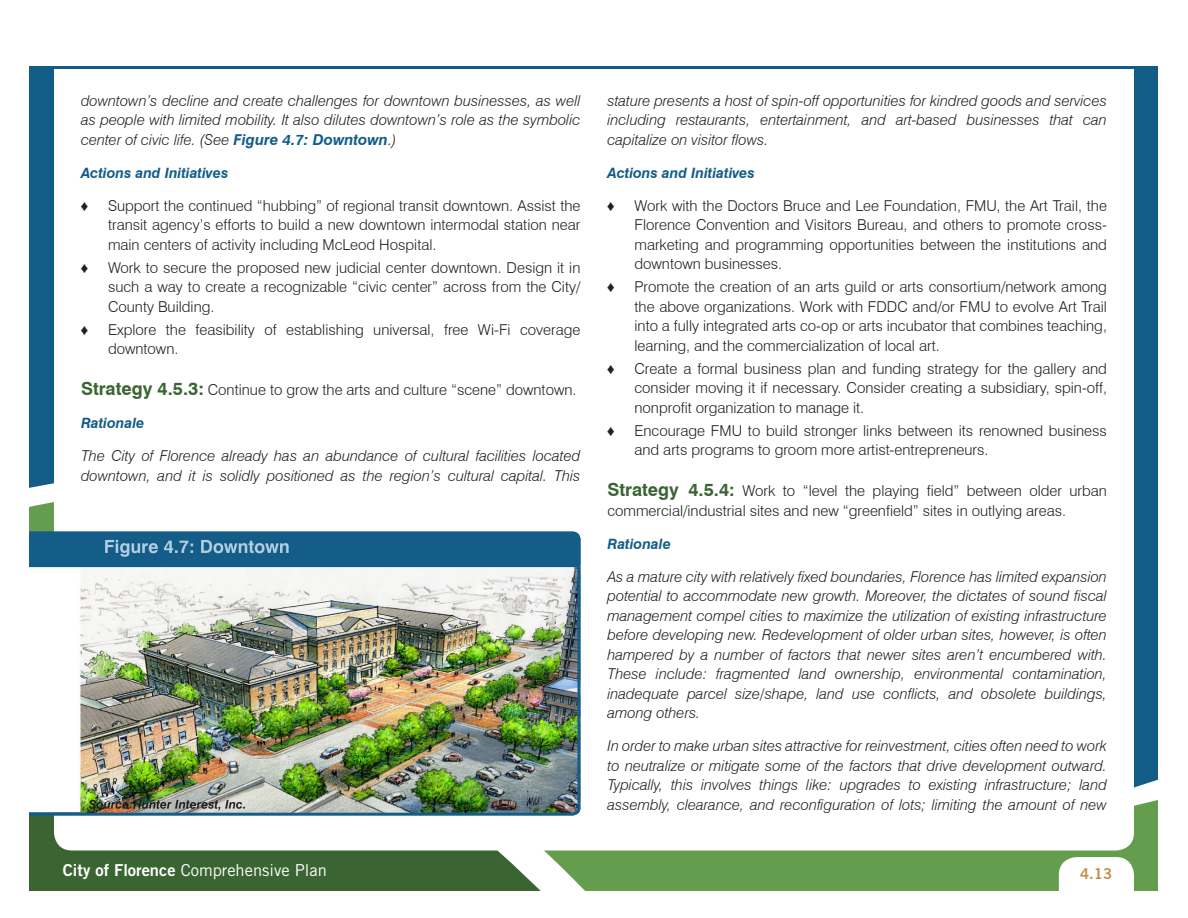
<style>
.page{position:relative;width:1188px;height:918px;background:#fff}
.page>*{position:absolute;margin:0;border:0;box-sizing:border-box;transform-origin:0 0}
.t1{font:16.5px "Trade Gothic LT Std";color:#fff}
.Rationale_Italic{font:italic 300 15px/19.5px "Swiss 721 BT";color:#231f20;text-align:justify}
._1_Bullets{font:300 15px/19.5px "Swiss 721 BT";color:#231f20;text-align:justify}
.Main_Body_Text{font:300 15px/19.5px "Swiss 721 BT";color:#231f20}
.t2{font:15px "Swiss 721 BT";color:#fff}
._1_Bullets-2{font:15px "Arial Narrow";color:#231f20}
.t3{font:15px "Trade Gothic LT Std Bd 2";color:#c09043}
._4_Blue_Italic_Heade{font:italic 700 14.25px "Swiss 721 BT";color:#145d88}
.s1{font-weight:700;color:#135c88}
.s2{font-weight:700;font-size:18px;color:#3a6533}
.s3{font-weight:700}
.s4{font-family:"Trade Gothic LT Std Bd 2"}
</style>
<div class="page">
<svg style="left:29px;top:816px;width:888px;height:75px;background:#659456"></svg>
<div style="left:1134px;top:69px;width:24px;height:719px;background:#135c88"></div>
<div style="left:29px;top:69px;width:25px;height:419px;background:#135c88"></div>
<hr style="left:27px;top:66px;width:1134px;height:3px;background:#135c88">
<div style="left:54px;top:74px;width:1080px;height:776px;background:#fff;border-radius:18px"></div>
<div style="left:45px;top:855px;width:392px;height:33px;background:#3a6533"></div>
<img style="left:29px;top:531px;width:552px;height:285px">
<p class="Rationale_Italic" style="left:81px;top:91px;width:501px">downtown’s decline and create challenges for downtown businesses, as well as people with limited mobility. It also dilutes downtown’s role as the symbolic center of civic life. (See <span class="s1">Figure 4.7: Downtown</span>.)</p>
<p class="_4_Blue_Italic_Heade" style="left:81px;top:164px;width:149px">Actions and Initiatives</p>
<p class="_1_Bullets-2" style="left:81px;top:195px;width:9px">♦</p>
<p class="_1_Bullets" style="left:108px;top:196px;width:474px">Support the continued “hubbing” of regional transit downtown. Assist the transit agency’s efforts to build a new downtown intermodal station near main centers of activity including McLeod Hospital.</p>
<p class="_1_Bullets-2" style="left:81px;top:257px;width:9px">♦</p>
<p class="_1_Bullets" style="left:108px;top:258px;width:474px">Work to secure the proposed new judicial center downtown. Design it in such a way to create a recognizable “civic center” across from the City/ County Building.</p>
<p class="_1_Bullets-2" style="left:81px;top:319px;width:9px">♦</p>
<p class="_1_Bullets" style="left:108px;top:320px;width:474px">Explore the feasibility of establishing universal, free Wi-Fi coverage downtown.</p>
<p class="Main_Body_Text" style="left:81px;top:380px;width:497px"><span class="s2">Strategy 4.5.3:</span> Continue to grow the arts and culture “scene” downtown.</p>
<p class="_4_Blue_Italic_Heade" style="left:81px;top:415px;width:65px">Rationale</p>
<p class="Rationale_Italic" style="left:81px;top:446px;width:501px">The City of Florence already has an abundance of cultural facilities located downtown, and it is solidly positioned as the region’s cultural capital. This</p>
<p class="Rationale_Italic" style="left:608px;top:91px;width:501px">stature presents a host of spin-off opportunities for kindred goods and services including restaurants, entertainment, and art-based businesses that can capitalize on visitor flows.</p>
<p class="_4_Blue_Italic_Heade" style="left:608px;top:164px;width:149px">Actions and Initiatives</p>
<p class="_1_Bullets-2" style="left:608px;top:195px;width:9px">♦</p>
<p class="_1_Bullets" style="left:634px;top:196px;width:474px">Work with the Doctors Bruce and Lee Foundation, FMU, the Art Trail, the Florence Convention and Visitors Bureau, and others to promote cross&shy;marketing and programming opportunities between the institutions and downtown businesses.</p>
<p class="_1_Bullets-2" style="left:608px;top:276px;width:9px">♦</p>
<p class="_1_Bullets" style="left:634px;top:277px;width:474px">Promote the creation of an arts guild or arts consortium/network among the above organizations. Work with FDDC and/or FMU to evolve Art Trail into a fully integrated arts co-op or arts incubator that combines teaching, learning, and the commercialization of local art.</p>
<p class="_1_Bullets-2" style="left:608px;top:358px;width:9px">♦</p>
<p class="_1_Bullets" style="left:634px;top:359px;width:474px">Create a formal business plan and funding strategy for the gallery and consider moving it if necessary. Consider creating a subsidiary, spin-off, nonprofit organization to manage it.</p>
<p class="_1_Bullets-2" style="left:608px;top:420px;width:9px">♦</p>
<p class="_1_Bullets" style="left:634px;top:421px;width:474px">Encourage FMU to build stronger links between its renowned business and arts programs to groom more artist-entrepreneurs.</p>
<p class="Main_Body_Text" style="left:608px;top:481px;width:501px"><span class="s2">Strategy 4.5.4:</span> Work to “level the playing field” between older urban commercial/industrial sites and new “greenfield” sites in outlying areas.</p>
<p class="_4_Blue_Italic_Heade" style="left:608px;top:535px;width:65px">Rationale</p>
<p class="Rationale_Italic" style="left:608px;top:567px;width:501px">As a mature city with relatively fixed boundaries, Florence has limited expansion potential to accommodate new growth. Moreover, the dictates of sound fiscal management compel cities to maximize the utilization of existing infrastructure before developing new. Redevelopment of older urban sites, however, is often hampered by a number of factors that newer sites aren’t encumbered with.<br>These include: fragmented land ownership, environmental contamination, inadequate parcel size/shape, land use conflicts, and obsolete buildings, among others.</p>
<p class="Rationale_Italic" style="left:608px;top:736px;width:501px">In order to make urban sites attractive for reinvestment, cities often need to work to neutralize or mitigate some of the factors that drive development outward.<br>Typically, this involves things like: upgrades to existing infrastructure; land assembly, clearance, and reconfiguration of lots; limiting the amount of new</p>
<p class="t2" style="left:54px;top:860px;width:258px"><span class="s3">City of Florence</span> Comprehensive Plan</p>
<p class="t1" style="left:63px;top:860px;width:265px"><span class="s4">City of Florence</span> Comprehensive Plan</p>
<p class="t3" style="left:1080px;top:865px;width:34px">4.13</p>
</div>
